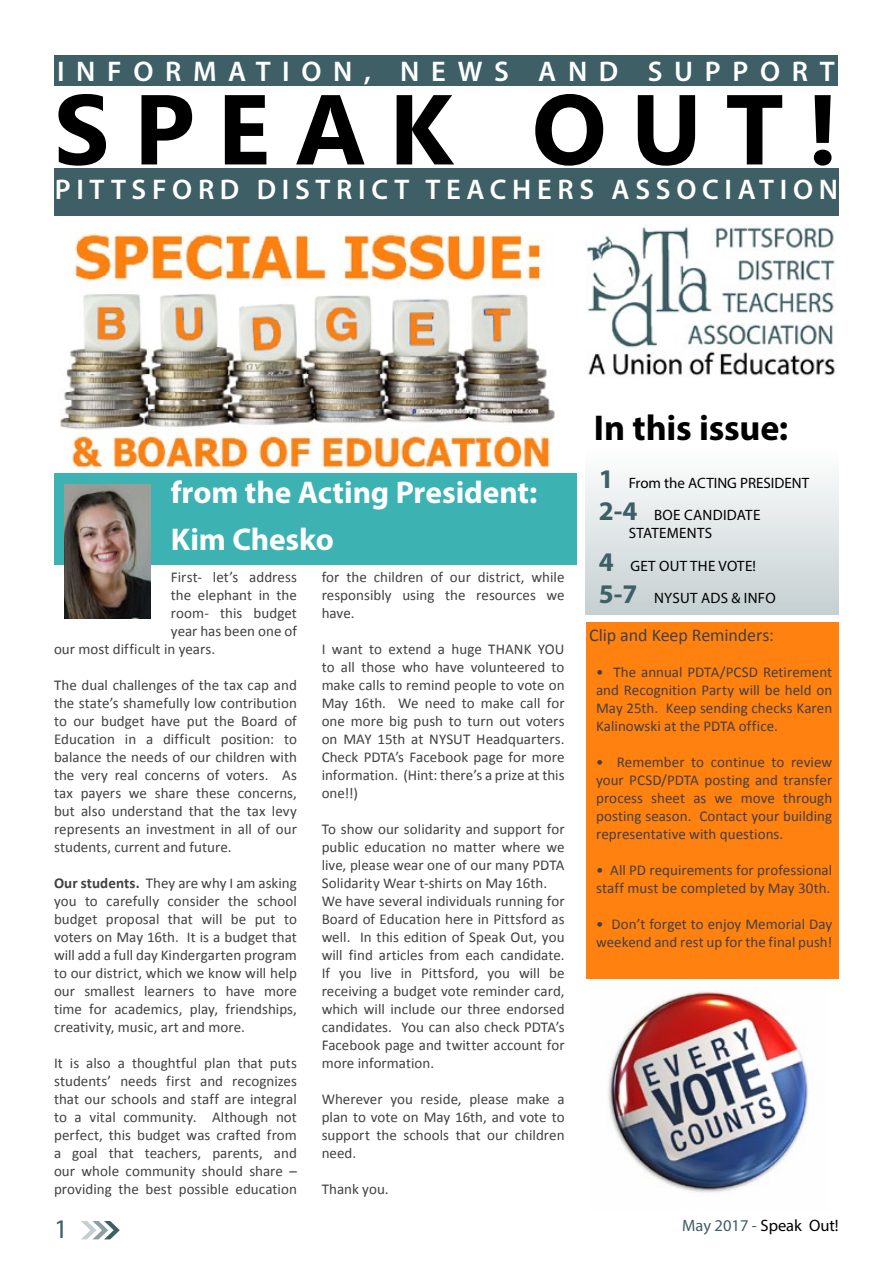
<style>
.page{position:relative;width:893px;height:1263px;background:#fff}
.page>*{position:absolute;margin:0;border:0;box-sizing:border-box;transform-origin:0 0}
.t1{font:700 99px "Lao UI";letter-spacing:.24em;color:#000}
.t2{font:700 36px "Myriad Pro";letter-spacing:-.005em;color:#000}
.t3{font:700 31.5px/47.5px "Myriad Pro";letter-spacing:-.005em;color:#fff}
.t4{font:600 28.5px "Myriad Pro";letter-spacing:.2em;color:#fff}
.t5{font:600 28.5px "Myriad Pro";letter-spacing:.41em;color:#fff}
.t6{font:27px "Myriad Pro";color:#3d5f65}
.t7{font:18px "Calibri";letter-spacing:-.005em;color:#414042}
.t8{font:16.5px "Myriad Pro";color:#000}
.t9{font:15px/18px "Calibri";color:#414042;text-align:justify}
.t10{font:15px/32.4px "Myriad Pro";letter-spacing:.02em;color:#000}
.t11{font:15px/32.4px "Myriad Pro";color:#000}
.s1{font-weight:700}
.s2{font-weight:700;font-size:27px;color:#3d5f65}
.s3{color:#3d5f65}
</style>
<div class="page">
<svg style="left:81px;top:1221px;width:39px;height:18px"></svg>
<img style="left:608px;top:990px;width:201px;height:203px">
<div style="left:586px;top:623px;width:253px;height:356px;background:#ff810f"></div>
<img style="left:60px;top:233px;width:495px;height:235px">
<div style="left:586px;top:445px;width:253px;height:169px;background:linear-gradient(to bottom,#fff,#c6d0d1)"></div>
<div style="left:54px;top:55px;width:783px;height:31px;background:#3d5f65"></div>
<div style="left:54px;top:169px;width:785px;height:47px;background:#3d5f65"></div>
<img style="left:585px;top:225px;width:250px;height:151px">
<div style="left:54px;top:472px;width:523px;height:92px;background:#3cb2b2"></div>
<img style="left:64px;top:485px;width:87px;height:134px">
<h3 class="t5" style="left:57px;top:53px;width:779px">INFORMATION, NEWS AND SUPPORT</h3>
<h1 class="t1" style="left:54px;top:63px;width:786px">SPEAK OUT!</h1>
<h3 class="t4" style="left:55px;top:171px;width:785px">PITTSFORD DISTRICT TEACHERS ASSOCIATION</h3>
<h3 class="t3" style="left:171px;top:467px;width:368px">from the Acting President:<br>Kim Chesko</h3>
<p class="t9" style="left:171px;top:568px;width:127px">First- let’s address</p>
<p class="t9" style="left:171px;top:586px;width:127px">the elephant in the</p>
<p class="t9" style="left:171px;top:604px;width:127px">room- this budget</p>
<p class="t9" style="left:171px;top:622px;width:127px">year has been one of</p>
<p class="t9" style="left:54px;top:640px;width:163px">our most difficult in years.</p>
<p class="t9" style="left:54px;top:676px;width:244px">The dual challenges of the tax cap and the state’s shamefully low contribution to our budget have put the Board of Education in a difficult position: to balance the needs of our children with the very real concerns of voters. As tax payers we share these concerns, but also understand that the tax levy represents an investment in all of our students, current and future.</p>
<p class="t9" style="left:54px;top:874px;width:244px"><span class="s1">Our students.</span> They are why I am asking you to carefully consider the school budget proposal that will be put to voters on May 16th. It is a budget that will add a full day Kindergarten program to our district, which we know will help our smallest learners to have more time for academics, play, friendships, creativity, music, art and more.</p>
<p class="t9" style="left:54px;top:1054px;width:244px">It is also a thoughtful plan that puts students’ needs first and recognizes that our schools and staff are integral to a vital community. Although not perfect, this budget was crafted from a goal that teachers, parents, and our whole community should share – providing the best possible education</p>
<h3 class="t6" style="left:54px;top:1212px;width:15px">1</h3>
<p class="t9" style="left:322px;top:568px;width:244px">for the children of our district, while responsibly using the resources we have.</p>
<p class="t9" style="left:322px;top:640px;width:244px">I want to extend a huge THANK YOU to all those who have volunteered to make calls to remind people to vote on May 16th. We need to make call for one more big push to turn out voters on MAY 15th at NYSUT Headquarters.<br>Check PDTA’s Facebook page for more information. (Hint: there’s a prize at this one!!)</p>
<p class="t9" style="left:322px;top:820px;width:244px;text-align:left">To show our solidarity and support for public education no matter where we live, please wear one of our many PDTA Solidarity Wear t-shirts on May 16th.<br>We have several individuals running for Board of Education here in Pittsford as well. In this edition of Speak Out, you will find articles from each candidate.<br>If you live in Pittsford, you will be receiving a budget vote reminder card, which will include our three endorsed candidates. You can also check PDTA’s Facebook page and twitter account for more information.</p>
<p class="t9" style="left:322px;top:1090px;width:244px">Wherever you reside, please make a plan to vote on May 16th, and vote to support the schools that our children need.</p>
<p class="t9" style="left:322px;top:1180px;width:68px">Thank you.</p>
<h2 class="t2" style="left:594px;top:404px;width:196px">In this issue:</h2>
<p class="t11" style="left:599px;top:466px;width:212px"><span class="s2">1</span> From the ACTING PRESIDENT<br><span class="s2">2-4</span> BOE CANDIDATE</p>
<p class="t10" style="left:599px;top:517px;width:178px;text-indent:30px">STATEMENTS<br><span class="s2">4</span> GET OUT THE VOTE!<br><span class="s2">5-7</span> NYSUT ADS &amp; INFO</p>
<p class="t7" style="left:589px;top:624px;width:186px">Clip and Keep Reminders:</p>
<p class="t9" style="left:596px;top:663px;width:238px">• The annual PDTA/PCSD Retirement and Recognition Party will be held on May 25th. Keep sending checks Karen Kalinowski at the PDTA office.</p>
<p class="t9" style="left:596px;top:753px;width:238px">• Remember to continue to review your PCSD/PDTA posting and transfer process sheet as we move through posting season. Contact your building representative with questions.</p>
<p class="t9" style="left:596px;top:861px;width:238px">• All PD requirements for professional staff must be completed by May 30th.</p>
<p class="t9" style="left:596px;top:915px;width:238px">• Don’t forget to enjoy Memorial Day weekend and rest up for the final push!</p>
<p class="t8" style="left:682px;top:1215px;width:158px"><span class="s3">May 2017 -</span> Speak Out!</p>
</div>
